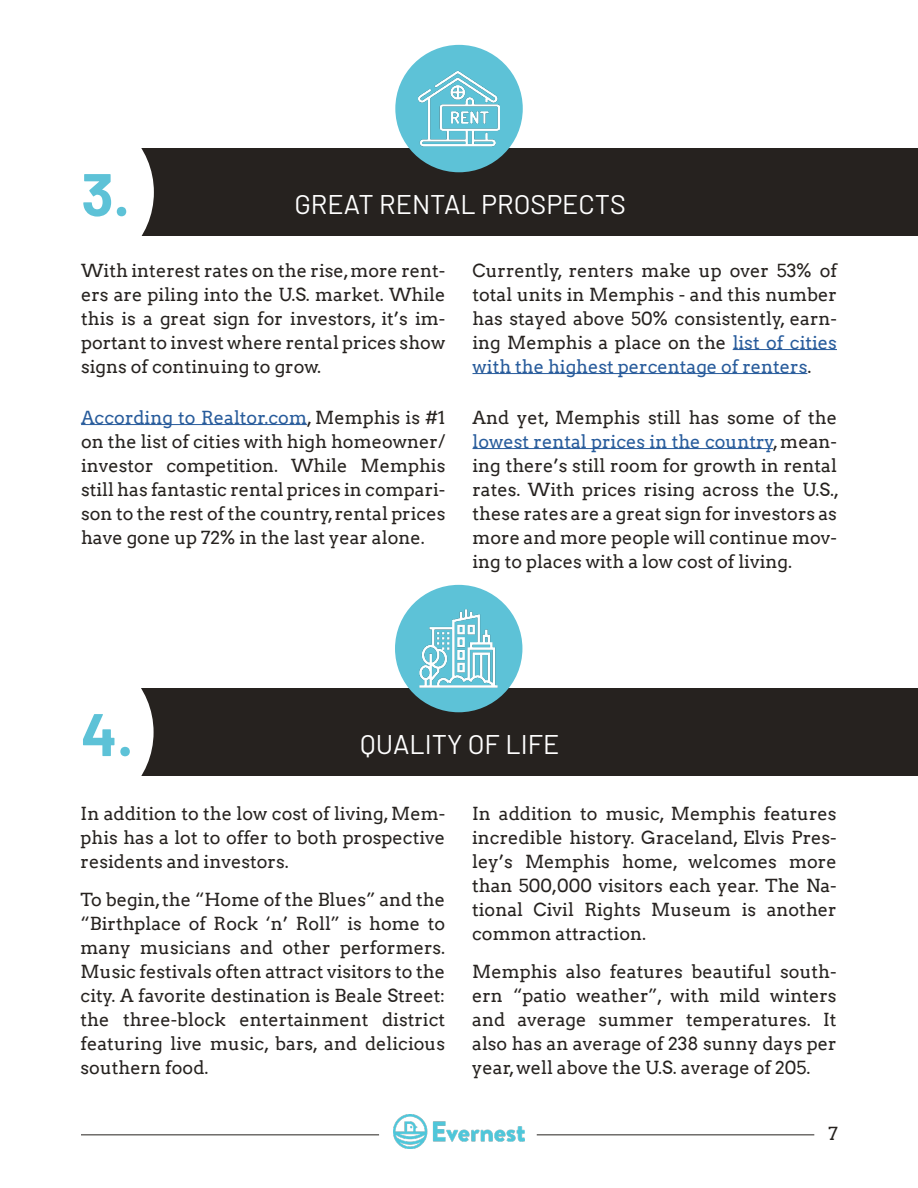
<style>
.page{position:relative;width:918px;height:1188px;background:#fff}
.page>*{position:absolute;margin:0;border:0;box-sizing:border-box;transform-origin:0 0}
.t1{font:700 60px "Barlow";color:#5dc2d7}
.t2{font:27px "Barlow";color:#fff}
.t3{font:18px/24px "Arvo";color:#26221f;text-align:justify}
.s1{color:#275b9b}
</style>
<div class="page">
<img style="left:393px;top:1114px;width:132px;height:34px">
<hr style="left:81px;top:1134px;width:298px;height:1px;background:#26221f">
<hr style="left:537px;top:1134px;width:277px;height:1px;background:#26221f">
<div style="left:0;top:149px;width:918px;height:87px;background:#26221f"></div>
<div style="left:395px;top:45px;width:128px;height:127px;background:#5dc2d7;border-radius:50%"></div>
<img style="left:419px;top:70px;width:80px;height:77px">
<div style="left:0;top:148px;width:154px;height:88px;background:#fff"></div>
<div style="left:0;top:689px;width:918px;height:87px;background:#26221f"></div>
<div style="left:395px;top:585px;width:127px;height:127px;background:#5dc2d7;border-radius:50%"></div>
<img style="left:419px;top:609px;width:79px;height:79px">
<div style="left:0;top:688px;width:154px;height:88px;background:#fff"></div>
<hr style="left:81px;top:424px;width:226px;height:1px;background:#275b9b">
<hr style="left:733px;top:349px;width:104px;height:1px;background:#275b9b">
<hr style="left:472px;top:373px;width:335px;height:1px;background:#275b9b">
<hr style="left:472px;top:448px;width:301px;height:1px;background:#275b9b">
<h1 class="t1" style="left:81px;top:150px;width:50px">3.</h1>
<h2 class="t2" style="left:294px;top:185px;width:333px">GREAT RENTAL PROSPECTS</h2>
<p class="t3" style="left:81px;top:258px;width:366px">With interest rates on the rise, more rent&shy;ers are piling into the U.S. market. While this is a great sign for investors, it’s im&shy;portant to invest where rental prices show signs of continuing to grow.</p>
<p class="t3" style="left:81px;top:405px;width:366px"><span class="s1">According to Realtor.com</span>, Memphis is #1 on the list of cities with high homeowner/ investor competition. While Memphis still has fantastic rental prices in compari&shy;son to the rest of the country, rental prices have gone up 72% in the last year alone.</p>
<p class="t3" style="left:472px;top:258px;width:366px">Currently, renters make up over 53% of total units in Memphis - and this number has stayed above 50% consistently, earn&shy;ing Memphis a place on the <span class="s1">list of cities with the highest percentage of renters</span>.</p>
<p class="t3" style="left:472px;top:405px;width:368px">And yet, Memphis still has some of the <span class="s1">lowest rental prices in the country</span>, mean&shy;ing there’s still room for growth in rental rates. With prices rising across the U.S., these rates are a great sign for investors as more and more people will continue mov&shy;ing to places with a low cost of living.</p>
<h1 class="t1" style="left:81px;top:690px;width:54px">4.</h1>
<h2 class="t2" style="left:360px;top:725px;width:201px">QUALITY OF LIFE</h2>
<p class="t3" style="left:81px;top:802px;width:366px">In addition to the low cost of living, Mem&shy;phis has a lot to offer to both prospective residents and investors.</p>
<p class="t3" style="left:81px;top:887px;width:366px">To begin, the “Home of the Blues” and the “Birthplace of Rock ‘n’ Roll” is home to many musicians and other performers.<br>Music festivals often attract visitors to the city. A favorite destination is Beale Street: the three-block entertainment district featuring live music, bars, and delicious southern food.</p>
<p class="t3" style="left:472px;top:802px;width:366px">In addition to music, Memphis features incredible history. Graceland, Elvis Pres&shy;ley’s Memphis home, welcomes more than 500,000 visitors each year. The Na&shy;tional Civil Rights Museum is another common attraction.</p>
<p class="t3" style="left:472px;top:959px;width:366px">Memphis also features beautiful south&shy;ern “patio weather”, with mild winters and average summer temperatures. It also has an average of 238 sunny days per year, well above the U.S. average of 205.</p>
<p class="t3" style="left:829px;top:1121px;width:11px">7</p>
</div>
